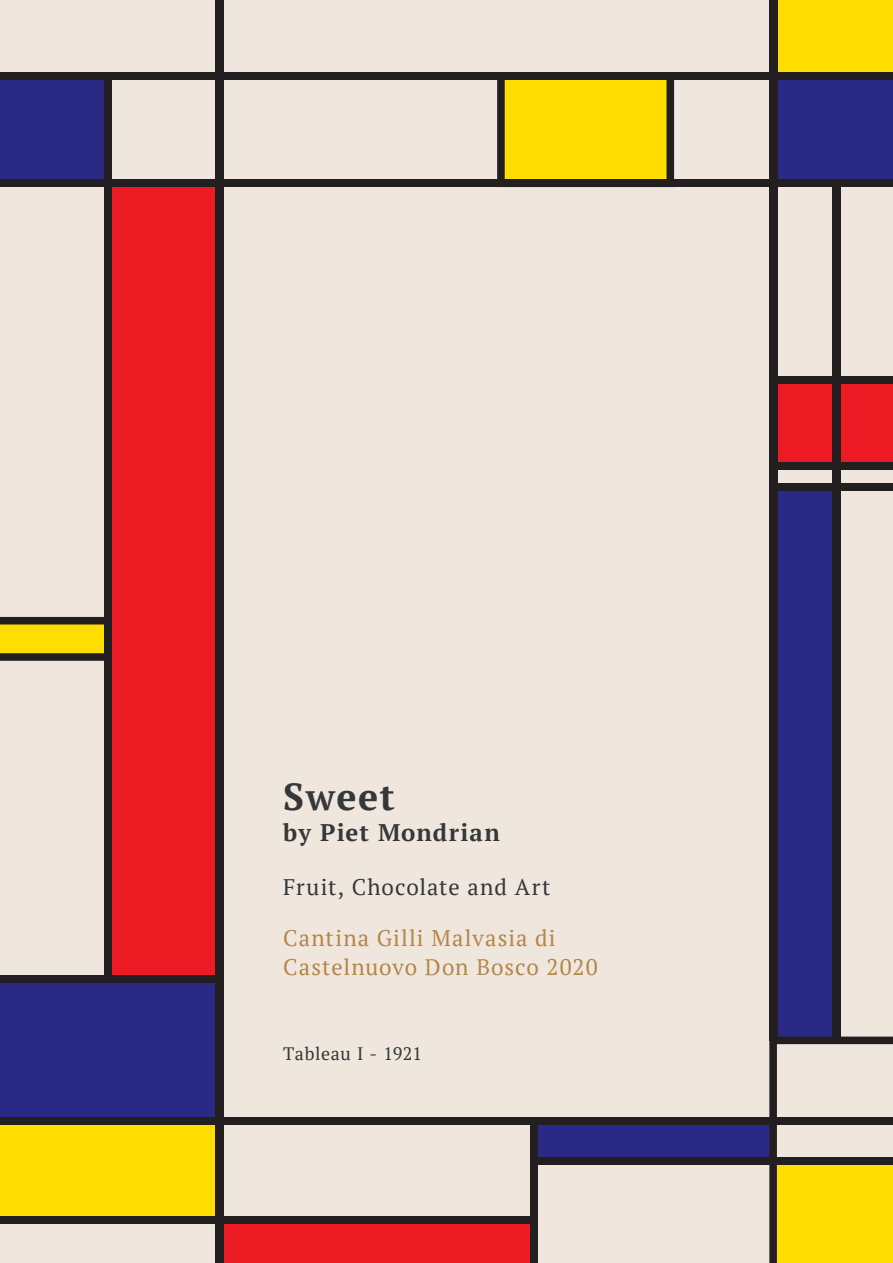
<style>
.page{position:relative;width:893px;height:1263px;background:#efe7de}
.page>*{position:absolute;margin:0;border:0;box-sizing:border-box;transform-origin:0 0}
.t1{font:700 37.5px "PT Serif";letter-spacing:.04em;color:#353838}
.t2{font:700 24px "PT Serif";letter-spacing:.045em;color:#353838}
.t3{font:22.5px/28.5px "PT Serif";letter-spacing:.05em;color:#b58648}
.t4{font:22.5px "PT Serif";letter-spacing:.04em;color:#353838}
.t5{font:18px "PT Serif";letter-spacing:.03em;color:#353838}
</style>
<div class="page">
<div style="left:0;top:77px;width:104px;height:106px;background:#2a2a86"></div>
<div style="left:773px;top:378px;width:120px;height:86px;background:#ed1c24"></div>
<div style="left:773px;top:487px;width:62px;height:552px;background:#2a2a86"></div>
<div style="left:773px;top:0;width:120px;height:76px;background:#fd0"></div>
<div style="left:0;top:1119px;width:219px;height:101px;background:#fd0"></div>
<div style="left:773px;top:76px;width:120px;height:107px;background:#2a2a86"></div>
<div style="left:0;top:979px;width:219px;height:140px;background:#2a2a86"></div>
<div style="left:533px;top:1119px;width:242px;height:42px;background:#2a2a86"></div>
<div style="left:219px;top:1220px;width:314px;height:43px;background:#ed1c24"></div>
<div style="left:108px;top:183px;width:111px;height:792px;background:#ed1c24"></div>
<div style="left:104px;top:77px;width:8px;height:903px;background:#231f20"></div>
<div style="left:0;top:72px;width:501px;height:8px;background:#231f20"></div>
<div style="left:492px;top:72px;width:401px;height:8px;background:#231f20"></div>
<div style="left:832px;top:184px;width:9px;height:855px;background:#231f20"></div>
<div style="left:0;top:1117px;width:893px;height:7px;background:#231f20"></div>
<div style="left:530px;top:1123px;width:8px;height:140px;background:#231f20"></div>
<div style="left:534px;top:1157px;width:359px;height:8px;background:#231f20"></div>
<svg style="left:769px;top:1036px;width:124px;height:227px"></svg>
<div style="left:0;top:179px;width:893px;height:8px;background:#231f20"></div>
<svg style="left:497px;top:80px;width:177px;height:99px;background:#eccc02"></svg>
<div style="left:769px;top:0;width:8px;height:1040px;background:#231f20"></div>
<svg style="left:0;top:617px;width:104px;height:44px;background:#b39b0b"></svg>
<div style="left:215px;top:0;width:8px;height:1263px;background:#231f20"></div>
<div style="left:0;top:1216px;width:533px;height:8px;background:#231f20"></div>
<div style="left:773px;top:462px;width:120px;height:7px;background:#231f20"></div>
<div style="left:773px;top:376px;width:120px;height:7px;background:#231f20"></div>
<div style="left:773px;top:483px;width:120px;height:8px;background:#231f20"></div>
<div style="left:0;top:975px;width:219px;height:8px;background:#231f20"></div>
<h1 class="t1" style="left:283px;top:772px;width:113px">Sweet</h1>
<p class="t2" style="left:283px;top:817px;width:218px">by Piet Mondrian</p>
<p class="t4" style="left:283px;top:873px;width:269px">Fruit, Chocolate and Art</p>
<p class="t3" style="left:283px;top:924px;width:316px">Cantina Gilli Malvasia di<br>Castelnuovo Don Bosco 2020</p>
<p class="t5" style="left:283px;top:1042px;width:140px">Tableau I - 1921</p>
</div>
